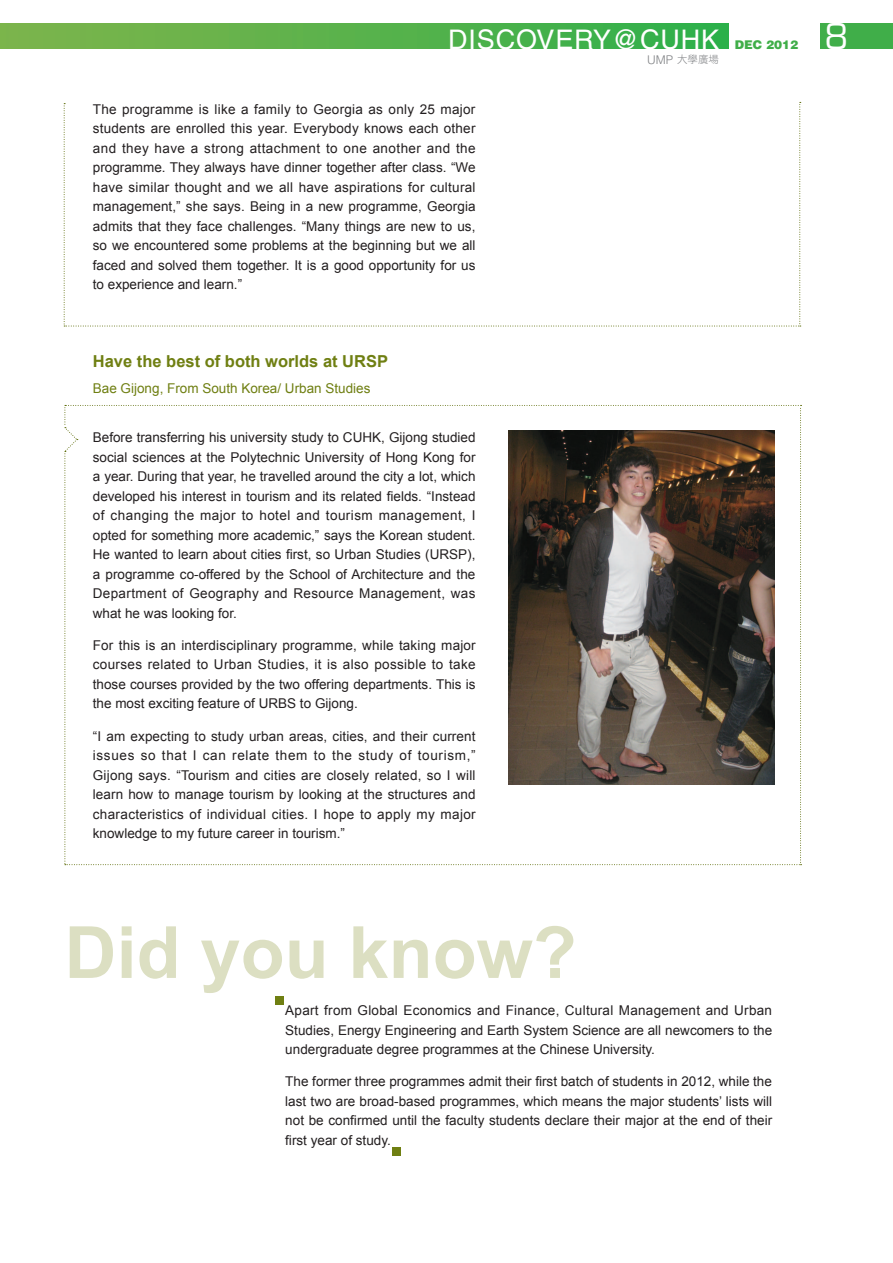
<style>
.page{position:relative;width:893px;height:1263px;background:#fff}
.page>*{position:absolute;margin:0;border:0;box-sizing:border-box;transform-origin:0 0}
.body_eng{font:700 72px "Arial";color:#dcdfc2}
.t1{font:34.5px "Eurostile";color:#fff}
.t2{font:27px "Helvetica LT Std";letter-spacing:.03em;color:#fff}
.body_head_eng{font:700 16.5px "Arial";color:#6f7f12}
.body_eng-2{font:13.5px/19.5px "Arial";color:#231f20;text-align:justify}
.body_eng-3{font:13.5px "Arial";color:#6f7f12}
.t3{font:900 12px "Helvetica LT Std";color:#40ae49}
.t4{font:10.5px "DF Hei HK W3";color:#808285}
.s1{font-family:"Helvetica LT Std";font-weight:300;font-size:12px}
</style>
<div class="page">
<div style="left:0;top:23px;width:728px;height:26px;background:linear-gradient(to right,#80b44c,#2eb04b)"></div>
<div style="left:821px;top:23px;width:72px;height:26px;background:#40ae49"></div>
<svg style="left:64px;top:102px;width:737px;height:225px"></svg>
<svg style="left:65px;top:405px;width:736px;height:460px"></svg>
<div style="left:275px;top:996px;width:9px;height:9px;background:#6f7f12"></div>
<div style="left:392px;top:1147px;width:9px;height:8px;background:#6f7f12"></div>
<h3 class="t2" style="left:448px;top:24px;width:272px">DISCOVERY@CUHK</h3>
<h2 class="t1" style="left:825px;top:16px;width:25px">8</h2>
<p class="t4" style="left:647px;top:54px;width:73px"><span class="s1">UMP</span> 大學廣場</p>
<p class="t3" style="left:735px;top:37px;width:65px">DEC 2012</p>
<p class="body_eng-2" style="left:93px;top:99px;width:384px">The programme is like a family to Georgia as only 25 major students are enrolled this year. Everybody knows each other and they have a strong attachment to one another and the programme. They always have dinner together after class. “We have similar thought and we all have aspirations for cultural management,” she says. Being in a new programme, Georgia admits that they face challenges. “Many things are new to us, so we encountered some problems at the beginning but we all faced and solved them together. It is a good opportunity for us to experience and learn.”</p>
<p class="body_head_eng" style="left:93px;top:352px;width:297px">Have the best of both worlds at URSP</p>
<p class="body_eng-3" style="left:93px;top:380px;width:279px">Bae Gijong, From South Korea/ Urban Studies</p>
<p class="body_eng-2" style="left:93px;top:428px;width:384px">Before transferring his university study to CUHK, Gijong studied social sciences at the Polytechnic University of Hong Kong for a year. During that year, he travelled around the city a lot, which developed his interest in tourism and its related fields. “Instead of changing the major to hotel and tourism management, I opted for something more academic,” says the Korean student.<br>He wanted to learn about cities first, so Urban Studies (URSP), a programme co-offered by the School of Architecture and the Department of Geography and Resource Management, was what he was looking for.</p>
<p class="body_eng-2" style="left:93px;top:635px;width:384px">For this is an interdisciplinary programme, while taking major courses related to Urban Studies, it is also possible to take those courses provided by the two offering departments. This is the most exciting feature of URBS to Gijong.</p>
<p class="body_eng-2" style="left:93px;top:726px;width:384px">“I am expecting to study urban areas, cities, and their current issues so that I can relate them to the study of tourism,” Gijong says. “Tourism and cities are closely related, so I will learn how to manage tourism by looking at the structures and characteristics of individual cities. I hope to apply my major knowledge to my future career in tourism.”</p>
<p class="body_eng" style="left:65px;top:912px;width:514px">Did you know?</p>
<p class="body_eng-2" style="left:285px;top:1001px;width:488px">Apart from Global Economics and Finance, Cultural Management and Urban Studies, Energy Engineering and Earth System Science are all newcomers to the undergraduate degree programmes at the Chinese University.</p>
<p class="body_eng-2" style="left:285px;top:1072px;width:488px">The former three programmes admit their first batch of students in 2012, while the last two are broad-based programmes, which means the major students’ lists will not be confirmed until the faculty students declare their major at the end of their first year of study.</p>
</div>
